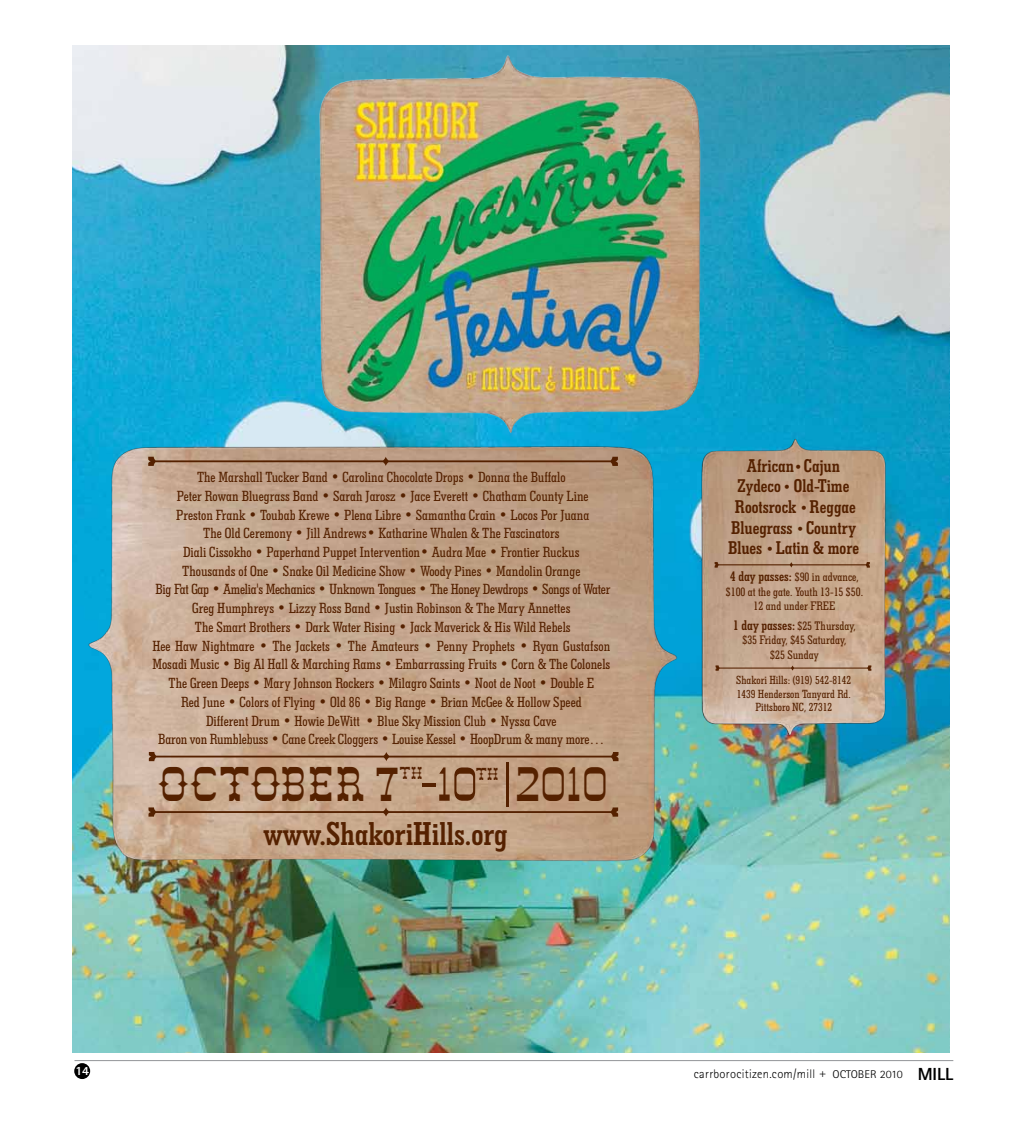
<style>
.page{position:relative;width:1024px;height:1125px;background:#fff}
.page>*{position:absolute;margin:0;border:0;box-sizing:border-box;transform-origin:0 0}
.t1{font:42.62px "Abilene";color:#552100}
.t2{font:42.25px "Abilene";color:#552100}
.t3{font:700 condensed 33.75px "Geometric Slab 703 BT";color:#552100}
.t4{font:700 condensed 18.88px/20.8px "Geometric Slab 703 BT";color:#552100;text-align:center}
.t5{font:15.12px "Abilene";color:#552100}
.t6{font:500 condensed 15px/18.8px "Geometric Slab 703 BT";color:#552100;text-align:center}
.t7{font:500 condensed 12.62px/14.4px "Geometric Slab 703 BT";color:#552100;text-align:center}
.t8{font:300 12.5px "Rotis Sans Serif";letter-spacing:.02em;color:#000}
.t9{font:800 12.5px "Rotis Sans Serif";color:#fff}
.t10{font:500 condensed 12px/13.4px "Geometric Slab 703 BT";color:#552100;text-align:center}
.s1{font-size:41.62px}
.s2{font-size:14.12px}
.s3{font-weight:700;font-size:14.38px}
.s4{font-size:11.25px}
.s5{font-weight:800;font-size:17.5px}
</style>
<div class="page">
<hr style="left:74px;top:1060px;width:879px;height:1px;background:#939598">
<div style="left:74px;top:1063px;width:16px;height:16px;background:#000;border-radius:50%"></div>
<img style="left:72px;top:45px;width:877px;height:1008px">
<img style="left:181px;top:45px;width:655px;height:365px">
<img style="left:72px;top:364px;width:661px;height:564px">
<svg style="left:148px;top:457px;width:470px;height:9px;background:#a47f65"></svg>
<svg style="left:149px;top:752px;width:469px;height:9px;background:#ae896d"></svg>
<svg style="left:148px;top:807px;width:470px;height:10px;background:#af8a6d"></svg>
<svg style="left:422px;top:767px;width:53px;height:34px;background:#a68062"></svg>
<hr style="left:506px;top:762px;width:2px;height:44px;background:#552100">
<img style="left:666px;top:410px;width:248px;height:357px">
<svg style="left:714px;top:562px;width:156px;height:6px"></svg>
<svg style="left:715px;top:665px;width:156px;height:6px"></svg>
<p class="t6" style="left:152px;top:467px;width:459px">The Marshall Tucker Band • Carolina Chocolate Drops • Donna the Buffalo<br>Peter Rowan Bluegrass Band • Sarah Jarosz • Jace Everett • Chatham County Line<br>Preston Frank • Toubab Krewe • Plena Libre • Samantha Crain • Locos Por Juana<br>The Old Ceremony • Jill Andrews• Katharine Whalen &amp; The Fascinators<br>Diali Cissokho • Paperhand Puppet Intervention• Audra Mae • Frontier Ruckus<br>Thousands of One • Snake Oil Medicine Show • Woody Pines • Mandolin Orange<br>Big Fat Gap • Amelia's Mechanics • Unknown Tongues • The Honey Dewdrops • Songs of Water Greg Humphreys • Lizzy Ross Band • Justin Robinson &amp; The Mary Annettes<br>The Smart Brothers • Dark Water Rising • Jack Maverick &amp; His Wild Rebels<br>Hee Haw Nightmare • The Jackets • The Amateurs • Penny Prophets • Ryan Gustafson Mosadi Music • Big Al Hall &amp; Marching Rams • Embarrassing Fruits • Corn &amp; The Colonels The Green Deeps • Mary Johnson Rockers • Milagro Saints • Noot de Noot • Double E<br>Red June • Colors of Flying • Old 86 • Big Range • Brian McGee &amp; Hollow Speed<br>Different Drum • Howie DeWitt • Blue Sky Mission Club • Nyssa Cave<br>Baron von Rumblebuss • Cane Creek Cloggers • Louise Kessel • HoopDrum &amp; many more…</p>
<h1 class="t1" style="left:158px;top:763px;width:247px">OCTOBER <span class="s1">7</span></h1>
<h2 class="t2" style="left:517px;top:763px;width:96px">2010</h2>
<p class="t5" style="left:400px;top:766px;width:25px">th</p>
<p class="t5" style="left:476px;top:766px;width:25px">th</p>
<h3 class="t3" style="left:264px;top:812px;width:246px">www.ShakoriHills.org</h3>
<p class="t4" style="left:728px;top:454px;width:133px">African<span class="s2">•</span>Cajun<br>Zydeco<span class="s2">•</span> Old-Time<br>Rootsrock <span class="s2">•</span>Reggae<br>Bluegrass <span class="s2">•</span>Country<br>Blues <span class="s2">•</span>Latin &amp; more</p>
<p class="t7" style="left:726px;top:570px;width:139px"><span class="s3">4 day passes:</span> $90 in advance, $100 at the gate. Youth 13-15 $50.<br>12 and under FREE</p>
<p class="t7" style="left:733px;top:618px;width:124px"><span class="s3">1 day passes:</span> $25 Thursday, $35 Friday, $45 Saturday,<br>$25 Sunday</p>
<p class="t10" style="left:736px;top:673px;width:117px">Shakori Hills: (919) 542-8142<br>1439 Henderson Tanyard Rd.<br>Pittsboro NC, 27312</p>
<p class="t9" style="left:75px;top:1063px;width:15px">14</p>
<p class="t8" style="left:694px;top:1067px;width:261px">carrborocitizen.com/mill + <span class="s4">october 2010</span> <span class="s5">MILL</span></p>
</div>
